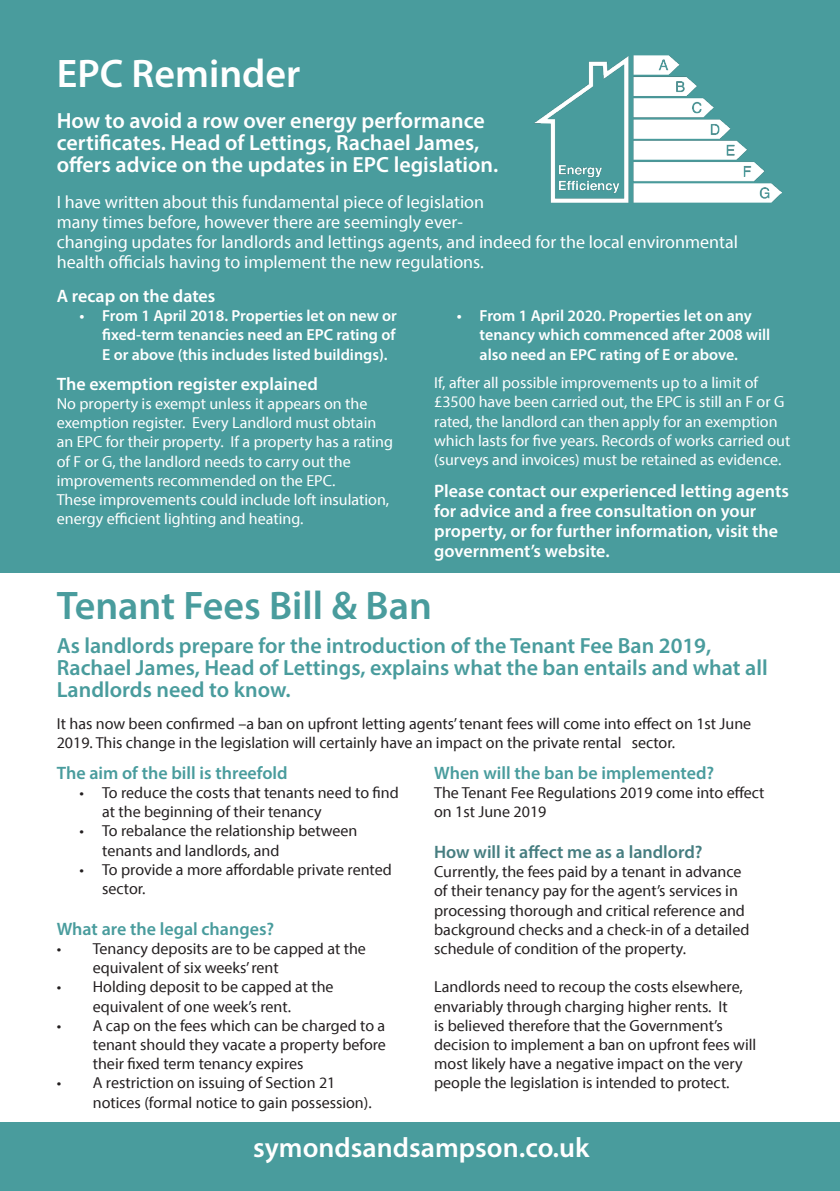
<style>
.page{position:relative;width:840px;height:1191px;background:#fff}
.page>*{position:absolute;margin:0;border:0;box-sizing:border-box;transform-origin:0 0}
.t1{font:600 40px "Myriad Pro";color:#499c9d}
.Paragraph_Style_1{font:600 40px "Myriad Pro";color:#fff}
.t2{font:600 28px "Myriad Pro";color:#fff}
.t3{font:600 22px/22px "Myriad Pro";color:#499c9d}
.Paragraph_Style_1-2{font:600 22px/22px "Myriad Pro";color:#fff}
.Paragraph_Style_1-3{font:18px/20px "Myriad Pro";color:#fff}
.Paragraph_Style_1-4{font:600 18px/20px "Myriad Pro";color:#fff}
.t4{font:600 18px "Myriad Pro";color:#499c9d}
.t5{font:600 18px "Myriad Pro";color:#467d80}
.t6{font:16px/19.2px "Myriad Pro";color:#231f20}
.Paragraph_Style_1-5{font:16px/19.2px "Myriad Pro";color:#fff}
.t7{font:600 16px/19.2px "Myriad Pro";color:#fff;text-align:justify}
</style>
<div class="page">
<div style="left:0;top:0;width:839px;height:573px;background:#499c9d"></div>
<div style="left:0;top:1122px;width:839px;height:69px;background:#499c9d"></div>
<img style="left:534px;top:55px;width:247px;height:148px">
<p class="Paragraph_Style_1" style="left:57px;top:48px;width:245px">EPC Reminder</p>
<p class="Paragraph_Style_1-2" style="left:57px;top:109px;width:443px">How to avoid a row over energy performance certificates. Head of Lettings, Rachael James, offers advice on the updates in EPC legislation.</p>
<p class="Paragraph_Style_1-3" style="left:57px;top:192px;width:682px">I have written about this fundamental piece of legislation<br>many times before, however there are seemingly ever-<br>changing updates for landlords and lettings agents, and indeed for the local environmental health officials having to implement the new regulations.</p>
<p class="Paragraph_Style_1-4" style="left:57px;top:285px;width:160px">A recap on the dates</p>
<p class="t7" style="left:102px;top:306px;width:296px;text-indent:-23px">• From 1 April 2018. Properties let on new or fixed-term tenancies need an EPC rating of E or above (this includes listed buildings).</p>
<p class="t7" style="left:479px;top:306px;width:292px;text-align:left;text-indent:-23px">• From 1 April 2020. Properties let on any tenancy which commenced after 2008 will also need an EPC rating of E or above.</p>
<p class="Paragraph_Style_1-4" style="left:57px;top:373px;width:262px">The exemption register explained</p>
<p class="Paragraph_Style_1-5" style="left:57px;top:394px;width:337px">No property is exempt unless it appears on the exemption register. Every Landlord must obtain an EPC for their property. If a property has a rating of F or G, the landlord needs to carry out the improvements recommended on the EPC.</p>
<p class="Paragraph_Style_1-5" style="left:57px;top:490px;width:334px">These improvements could include loft insulation, energy efficient lighting and heating.</p>
<p class="Paragraph_Style_1-5" style="left:434px;top:373px;width:357px">If, after all possible improvements up to a limit of £3500 have been carried out, the EPC is still an F or G rated, the landlord can then apply for an exemption which lasts for five years. Records of works carried out (surveys and invoices) must be retained as evidence.</p>
<p class="Paragraph_Style_1-4" style="left:434px;top:480px;width:356px">Please contact our experienced letting agents for advice and a free consultation on your property, or for further information, visit the government’s website.</p>
<p class="t1" style="left:57px;top:580px;width:376px">Tenant Fees Bill &amp; Ban</p>
<p class="t3" style="left:57px;top:634px;width:712px">As landlords prepare for the introduction of the Tenant Fee Ban 2019,<br>Rachael James, Head of Lettings, explains what the ban entails and what all<br>Landlords need to know.</p>
<p class="t6" style="left:57px;top:713px;width:695px">It has now been confirmed –a ban on upfront letting agents’ tenant fees will come into effect on 1st June<br>2019. This change in the legislation will certainly have an impact on the private rental sector.</p>
<p class="t4" style="left:57px;top:761px;width:232px">The aim of the bill is threefold</p>
<p class="t6" style="left:102px;top:782px;width:298px;text-indent:-23px">• To reduce the costs that tenants need to find at the beginning of their tenancy</p>
<p class="t6" style="left:102px;top:821px;width:257px;text-indent:-23px">• To rebalance the relationship between tenants and landlords, and</p>
<p class="t6" style="left:102px;top:859px;width:291px;text-indent:-23px">• To provide a more affordable private rented sector.</p>
<p class="t4" style="left:57px;top:917px;width:219px">What are the legal changes?</p>
<p class="t6" style="left:93px;top:938px;width:274px;text-indent:-36px">• Tenancy deposits are to be capped at the equivalent of six weeks’ rent</p>
<p class="t6" style="left:57px;top:977px;width:278px;text-align:center">• Holding deposit to be capped at the equivalent of one week’s rent.</p>
<p class="t6" style="left:93px;top:1015px;width:294px;text-align:justify;text-indent:-36px">• A cap on the fees which can be charged to a tenant should they vacate a property before their fixed term tenancy expires</p>
<p class="t6" style="left:93px;top:1073px;width:280px;text-indent:-36px">• A restriction on issuing of Section 21 notices (formal notice to gain possession).</p>
<p class="t4" style="left:434px;top:761px;width:281px">When will the ban be implemented?</p>
<p class="t6" style="left:434px;top:782px;width:332px">The Tenant Fee Regulations 2019 come into effect on 1st June 2019</p>
<p class="t5" style="left:434px;top:840px;width:270px">How will it affect me as a landlord?</p>
<p class="t6" style="left:434px;top:862px;width:316px">Currently, the fees paid by a tenant in advance of their tenancy pay for the agent’s services in processing thorough and critical reference and background checks and a check-in of a detailed schedule of condition of the property.</p>
<p class="t6" style="left:434px;top:977px;width:323px">Landlords need to recoup the costs elsewhere, envariably through charging higher rents. It<br>is believed therefore that the Government’s decision to implement a ban on upfront fees will most likely have a negative impact on the very people the legislation is intended to protect.</p>
<p class="t2" style="left:253px;top:1129px;width:337px">symondsandsampson.co.uk</p>
</div>
